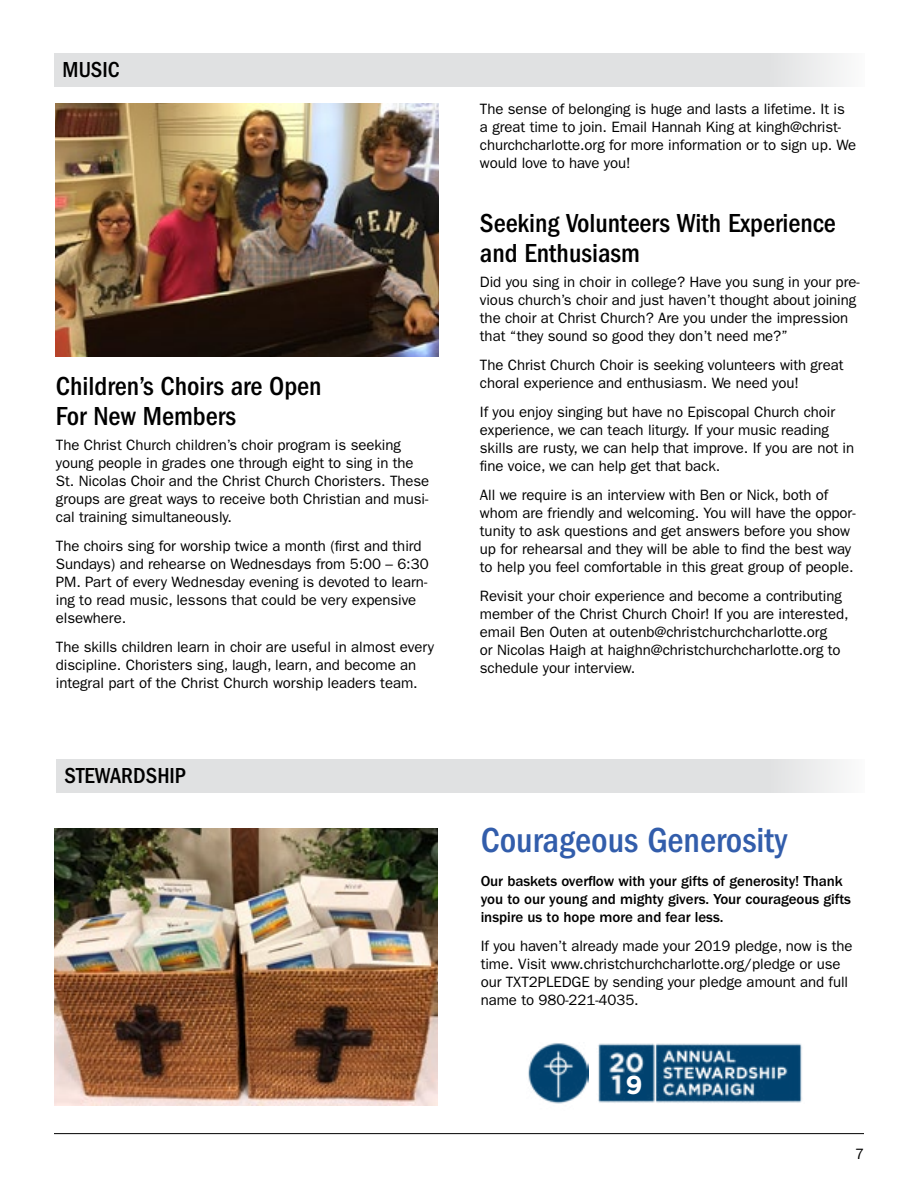
<style>
.page{position:relative;width:918px;height:1188px;background:#fff}
.page>*{position:absolute;margin:0;border:0;box-sizing:border-box;transform-origin:0 0}
.t1{font:500 condensed 36px "ITC Franklin Gothic Std";color:#325dab}
.t2{font:500 condensed 27px/30px "ITC Franklin Gothic Std";color:#000}
.t3{font:700 25.95px "Gotham";color:#fff}
.t4{font:500 condensed 22.5px "ITC Franklin Gothic Std";color:#000}
.t5{font:15px/18px "ITC Franklin Gothic Std";letter-spacing:-.005em;color:#000}
.t6{font:500 15px/18px "ITC Franklin Gothic Std";letter-spacing:-.005em;color:#000}
</style>
<div class="page">
<hr style="left:54px;top:1133px;width:810px;height:1px;background:#000">
<div style="left:56px;top:759px;width:809px;height:34px;background:#e0e1e2"></div>
<div style="left:54px;top:53px;width:811px;height:34px;background:#e0e1e2"></div>
<img style="left:56px;top:104px;width:383px;height:252px">
<img style="left:54px;top:828px;width:384px;height:278px">
<img style="left:598px;top:1043px;width:204px;height:60px">
<img style="left:528px;top:1043px;width:60px;height:61px">
<div style="left:625px;top:1075px;width:21px;height:24px;background:#004270"></div>
<h3 class="t4" style="left:63px;top:57px;width:59px">MUSIC</h3>
<h2 class="t2" style="left:56px;top:371px;width:267px">Children’s Choirs are Open<br>For New Members</h2>
<p class="t5" style="left:56px;top:436px;width:375px">The Christ Church children’s choir program is seeking young people in grades one through eight to sing in the St. Nicolas Choir and the Christ Church Choristers. These groups are great ways to receive both Christian and musi&shy;cal training simultaneously.</p>
<p class="t5" style="left:56px;top:537px;width:374px">The choirs sing for worship twice a month (first and third Sundays) and rehearse on Wednesdays from 5:00 – 6:30<br>PM. Part of every Wednesday evening is devoted to learn&shy;ing to read music, lessons that could be very expensive elsewhere.</p>
<p class="t5" style="left:56px;top:638px;width:380px">The skills children learn in choir are useful in almost every discipline. Choristers sing, laugh, learn, and become an integral part of the Christ Church worship leaders team.</p>
<h3 class="t4" style="left:65px;top:763px;width:123px">STEWARDSHIP</h3>
<p class="t5" style="left:480px;top:100px;width:378px">The sense of belonging is huge and lasts a lifetime. It is a great time to join. Email Hannah King at kingh@christ&shy;churchcharlotte.org for more information or to sign up. We would love to have you!</p>
<h2 class="t2" style="left:480px;top:208px;width:357px">Seeking Volunteers With Experience and Enthusiasm</h2>
<p class="t5" style="left:480px;top:273px;width:381px">Did you sing in choir in college? Have you sung in your pre&shy;vious church’s choir and just haven’t thought about joining the choir at Christ Church? Are you under the impression that “they sound so good they don’t need me?”</p>
<p class="t5" style="left:480px;top:356px;width:365px">The Christ Church Choir is seeking volunteers with great choral experience and enthusiasm. We need you!</p>
<p class="t5" style="left:480px;top:403px;width:376px">If you enjoy singing but have no Episcopal Church choir experience, we can teach liturgy. If your music reading skills are rusty, we can help that improve. If you are not in fine voice, we can help get that back.</p>
<p class="t5" style="left:480px;top:486px;width:377px">All we require is an interview with Ben or Nick, both of whom are friendly and welcoming. You will have the oppor&shy;tunity to ask questions and get answers before you show up for rehearsal and they will be able to find the best way to help you feel comfortable in this great group of people.</p>
<p class="t5" style="left:480px;top:587px;width:370px">Revisit your choir experience and become a contributing member of the Christ Church Choir! If you are interested, email Ben Outen at outenb@christchurchcharlotte.org<br>or Nicolas Haigh at haighn@christchurchcharlotte.org to schedule your interview.</p>
<h1 class="t1" style="left:481px;top:819px;width:308px">Courageous Generosity</h1>
<p class="t6" style="left:481px;top:872px;width:372px">Our baskets overflow with your gifts of generosity! Thank you to our young and mighty givers. Your courageous gifts inspire us to hope more and fear less.</p>
<p class="t5" style="left:481px;top:937px;width:374px">If you haven’t already made your 2019 pledge, now is the time. Visit www.christchurchcharlotte.org/pledge or use our TXT2PLEDGE by sending your pledge amount and full name to 980-221-4035.</p>
<h3 class="t3" style="left:625px;top:1070px;width:19px">9</h3>
<p class="t5" style="left:855px;top:1145px;width:10px">7</p>
</div>
